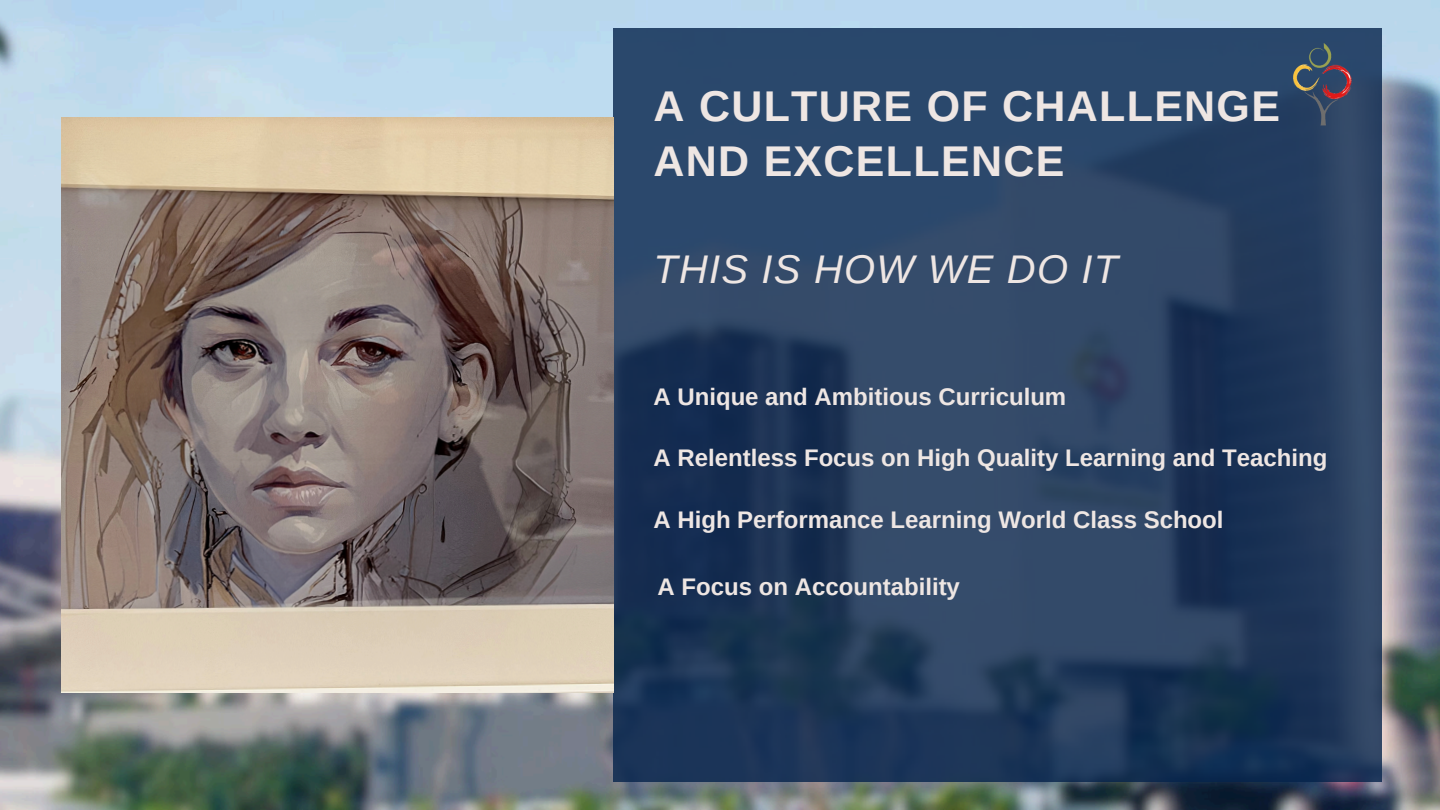
<style>
.page{position:relative;width:1440px;height:810px;background:#fff}
.page>*{position:absolute;margin:0;border:0;box-sizing:border-box;transform-origin:0 0}
.t1{font:700 43px/55.5px "Arimo";letter-spacing:.03em;color:#eee6e3}
.t2{font:italic 40px "Arimo";letter-spacing:.03em;color:#eee6e3}
.t3{font:700 24px "Arimo";color:#eee6e3}
</style>
<div class="page">
<img style="left:0;top:0;width:1440px;height:810px">
<svg style="left:614px;top:28px;width:767px;height:754px;background:#263f60"></svg>
<img style="left:61px;top:117px;width:553px;height:576px">
<img style="left:1294px;top:44px;width:65px;height:106px">
<p class="t1" style="left:653px;top:78px;width:628px">A CULTURE OF CHALLENGE<br>AND EXCELLENCE</p>
<h1 class="t2" style="left:653px;top:247px;width:466px">THIS IS HOW WE DO IT</h1>
<p class="t3" style="left:653px;top:383px;width:414px">A Unique and Ambitious Curriculum</p>
<h2 class="t3" style="left:653px;top:445px;width:675px">A Relentless Focus on High Quality Learning and Teaching</h2>
<p class="t3" style="left:653px;top:506px;width:572px">A High Performance Learning World Class School</p>
<p class="t3" style="left:658px;top:573px;width:304px">A Focus on Accountability</p>
</div>
